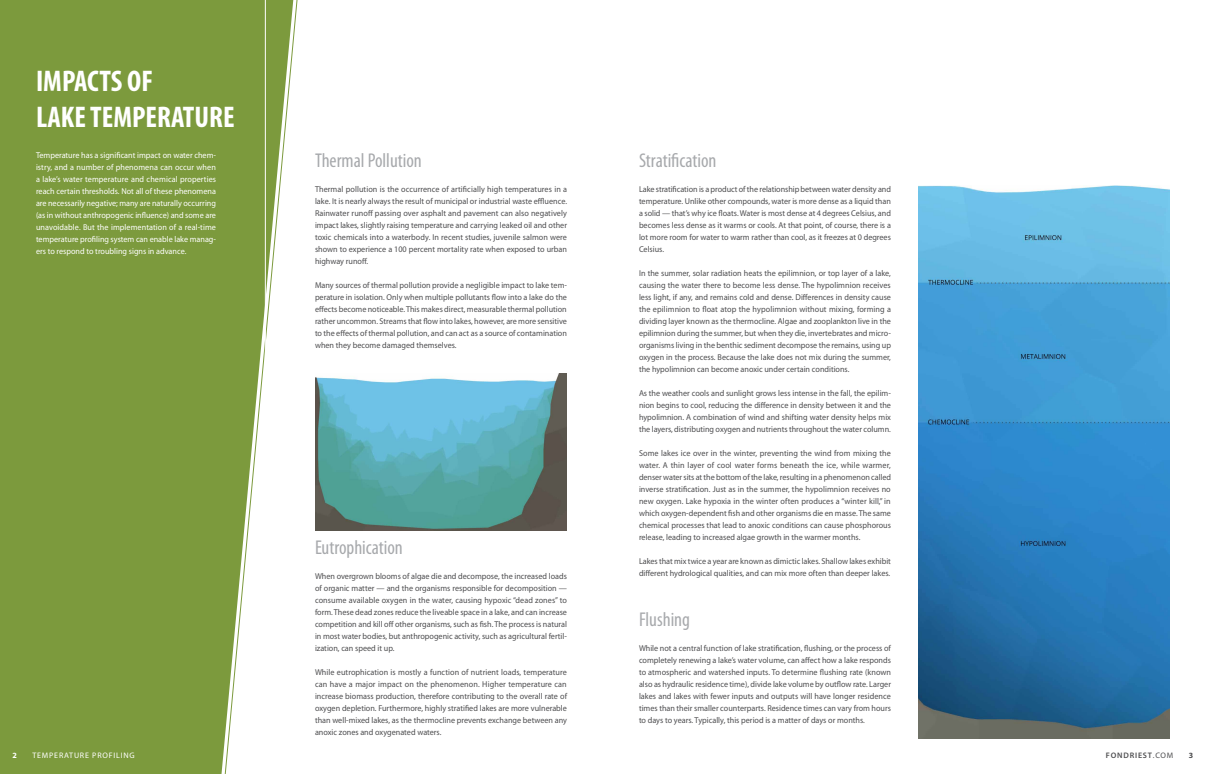
<style>
.page{position:relative;width:1206px;height:774px;background:#fff}
.page>*{position:absolute;margin:0;border:0;box-sizing:border-box;transform-origin:0 0}
.t1{font:700 condensed 30px/36px "Myriad Pro";color:#fff}
.t2{font:condensed 20px "Myriad Pro";color:#a7a9ac}
.t3{font:8.5px/12px "Myriad Pro";color:#4d4d4f;text-align:justify;scale:.96 1}
.t4{font:8.5px/12px "Myriad Pro";color:#fff;text-align:justify;scale:.96 1}
.t5{font:8px "Myriad Pro";letter-spacing:.1em;color:#fff}
.t6{font:600 8px "Myriad Pro";letter-spacing:.1em;color:#4d4d4f}
.t7{font:700 8px "Myriad Pro";color:#fff}
.t8{font:700 8px "Myriad Pro";color:#4d4d4f}
.s1{font-weight:400}
</style>
<div class="page">
<svg style="left:0;top:0;width:293px;height:774px;background:#8ba553"></svg>
<hr style="left:265px;top:0;width:1px;height:414px;background:#fff">
<img style="left:918px;top:185px;width:252px;height:553px">
<img style="left:315px;top:374px;width:252px;height:157px">
<h1 class="t1" style="left:36px;top:62px;width:200px">IMPACTS OF<br>LAKE TEMPERATURE</h1>
<p class="t4" style="left:36px;top:149px;width:189px">Temperature has a significant impact on water chem&shy;istry, and a number of phenomena can occur when a lake’s water temperature and chemical properties reach certain thresholds. Not all of these phenomena are necessarily negative; many are naturally occurring (as in without anthropogenic influence) and some are unavoidable. But the implementation of a real-time temperature profiling system can enable lake manag&shy;ers to respond to troubling signs in advance.</p>
<h2 class="t2" style="left:315px;top:148px;width:108px">Thermal Pollution</h2>
<p class="t3" style="left:315px;top:183px;width:264px">Thermal pollution is the occurrence of artificially high temperatures in a lake. It is nearly always the result of municipal or industrial waste effluence.<br>Rainwater runoff passing over asphalt and pavement can also negatively impact lakes, slightly raising temperature and carrying leaked oil and other toxic chemicals into a waterbody. In recent studies, juvenile salmon were shown to experience a 100 percent mortality rate when exposed to urban highway runoff.</p>
<p class="t3" style="left:315px;top:279px;width:264px">Many sources of thermal pollution provide a negligible impact to lake tem&shy;perature in isolation. Only when multiple pollutants flow into a lake do the effects become noticeable. This makes direct, measurable thermal pollution rather uncommon. Streams that flow into lakes, however, are more sensitive to the effects of thermal pollution, and can act as a source of contamination when they become damaged themselves.</p>
<h2 class="t2" style="left:315px;top:535px;width:89px">Eutrophication</h2>
<p class="t3" style="left:315px;top:570px;width:264px">When overgrown blooms of algae die and decompose, the increased loads of organic matter — and the organisms responsible for decomposition — consume available oxygen in the water, causing hypoxic “dead zones” to form. These dead zones reduce the liveable space in a lake, and can increase competition and kill off other organisms, such as fish. The process is natural in most water bodies, but anthropogenic activity, such as agricultural fertil&shy;ization, can speed it up.</p>
<p class="t3" style="left:315px;top:666px;width:264px">While eutrophication is mostly a function of nutrient loads, temperature can have a major impact on the phenomenon. Higher temperature can increase biomass production, therefore contributing to the overall rate of oxygen depletion. Furthermore, highly stratified lakes are more vulnerable than well-mixed lakes, as the thermocline prevents exchange between any anoxic zones and oxygenated waters.</p>
<h2 class="t2" style="left:639px;top:148px;width:79px">Stratification</h2>
<p class="t3" style="left:639px;top:183px;width:264px">Lake stratification is a product of the relationship between water density and temperature. Unlike other compounds, water is more dense as a liquid than a solid — that’s why ice floats. Water is most dense at 4 degrees Celsius, and becomes less dense as it warms or cools. At that point, of course, there is a lot more room for water to warm rather than cool, as it freezes at 0 degrees Celsius.</p>
<p class="t3" style="left:639px;top:267px;width:264px">In the summer, solar radiation heats the epilimnion, or top layer of a lake, causing the water there to become less dense. The hypolimnion receives less light, if any, and remains cold and dense. Differences in density cause the epilimnion to float atop the hypolimnion without mixing, forming a dividing layer known as the thermocline. Algae and zooplankton live in the epilimnion during the summer, but when they die, invertebrates and micro&shy;organisms living in the benthic sediment decompose the remains, using up oxygen in the process. Because the lake does not mix during the summer, the hypolimnion can become anoxic under certain conditions.</p>
<p class="t3" style="left:639px;top:387px;width:264px">As the weather cools and sunlight grows less intense in the fall, the epilim&shy;nion begins to cool, reducing the difference in density between it and the hypolimnion. A combination of wind and shifting water density helps mix the layers, distributing oxygen and nutrients throughout the water column.</p>
<p class="t3" style="left:639px;top:447px;width:264px">Some lakes ice over in the winter, preventing the wind from mixing the water. A thin layer of cool water forms beneath the ice, while warmer, denser water sits at the bottom of the lake, resulting in a phenomenon called inverse stratification. Just as in the summer, the hypolimnion receives no new oxygen. Lake hypoxia in the winter often produces a “winter kill,” in which oxygen-dependent fish and other organisms die en masse. The same chemical processes that lead to anoxic conditions can cause phosphorous release, leading to increased algae growth in the warmer months.</p>
<p class="t3" style="left:639px;top:555px;width:264px">Lakes that mix twice a year are known as dimictic lakes. Shallow lakes exhibit different hydrological qualities, and can mix more often than deeper lakes.</p>
<h2 class="t2" style="left:639px;top:607px;width:53px">Flushing</h2>
<p class="t3" style="left:639px;top:642px;width:264px">While not a central function of lake stratification, flushing, or the process of completely renewing a lake’s water volume, can affect how a lake responds to atmospheric and watershed inputs. To determine flushing rate (known also as hydraulic residence time), divide lake volume by outflow rate. Larger lakes and lakes with fewer inputs and outputs will have longer residence times than their smaller counterparts. Residence times can vary from hours to days to years. Typically, this period is a matter of days or months.</p>
<p class="t7" style="left:13px;top:750px;width:6px">2</p>
<p class="t5" style="left:32px;top:750px;width:104px">TEMPERATURE PROFILING</p>
<p class="t6" style="left:1106px;top:750px;width:69px">FONDRIEST<span class="s1">.COM</span></p>
<p class="t8" style="left:1189px;top:750px;width:6px">3</p>
</div>
